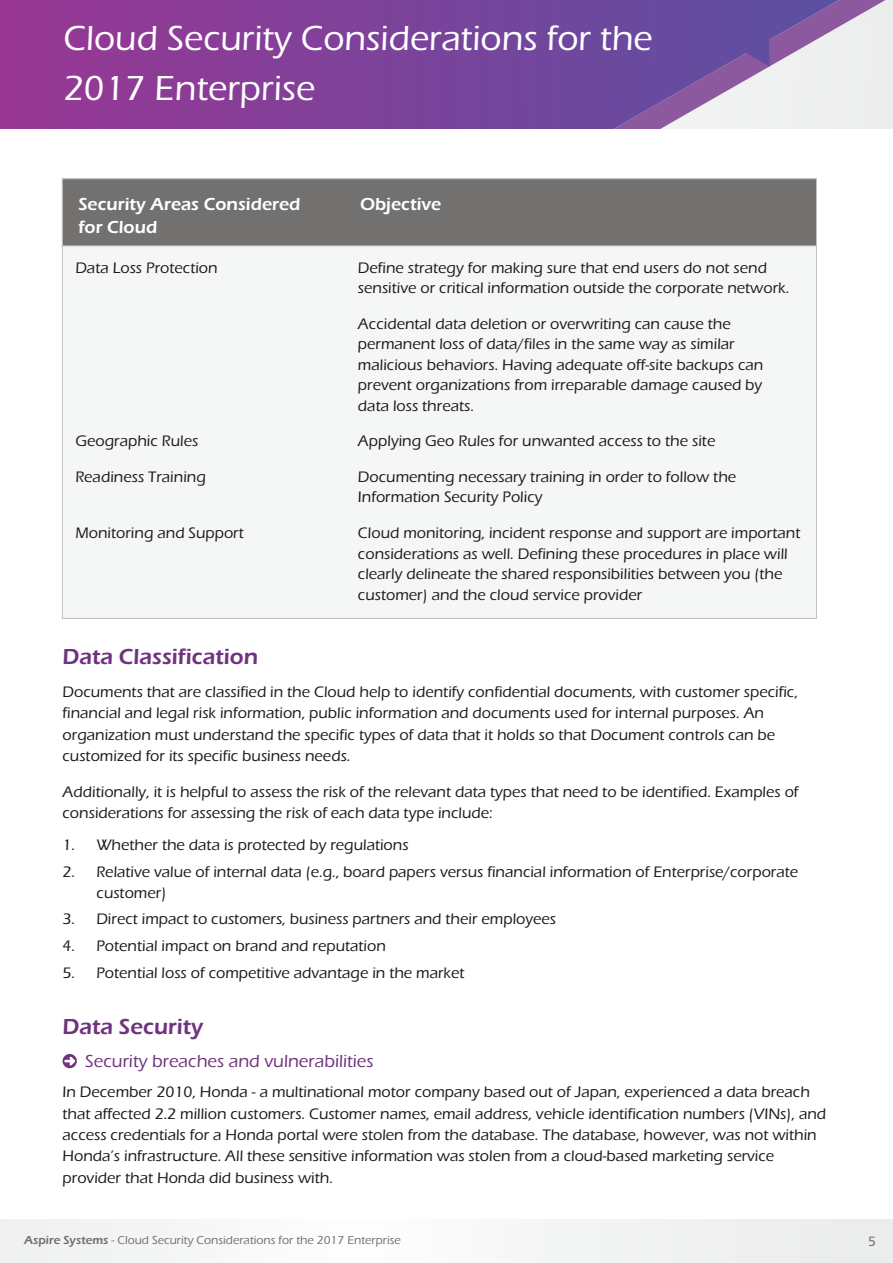
<style>
.page{position:relative;width:893px;height:1263px;background:#fff}
.page>*{position:absolute;margin:0;border:0;box-sizing:border-box;transform-origin:0 0}
.t1{font:500 36px/50.1px "Eras ITC";color:#fff}
.t2{font:600 22.5px "Eras ITC";color:#703380}
.t3{font:600 18px/23.2px "Eras ITC";color:#fff}
.t4{font:500 18px "Eras ITC";color:#703380}
.t5{font:500 15.75px/20.5px "Eras ITC";color:#1f1a17}
.t6{font:13.5px "Humanist 777 BT Roman B";color:#737070}
.t7{font:500 12px "Eras ITC";color:#737070}
.s1{font-weight:600}
</style>
<div class="page">
<div style="left:0;top:1219px;width:849px;height:44px;background:#f4f5f5"></div>
<div style="left:849px;top:1219px;width:44px;height:44px;background:#ebeded"></div>
<svg style="left:842px;top:0;width:47px;height:129px;background:#e4e0e6"></svg>
<svg style="left:0;top:0;width:842px;height:129px;background:#8852a1"></svg>
<div style="left:62px;top:247px;width:755px;height:372px;background:#f5f7f7"></div>
<div style="left:62px;top:178px;width:755px;height:69px;background:#737070"></div>
<svg style="left:63px;top:1054px;width:14px;height:14px"></svg>
<h1 class="t1" style="left:63px;top:16px;width:591px">Cloud Security Considerations for the<br>2017 Enterprise</h1>
<p class="t3" style="left:78px;top:194px;width:224px">Security Areas Considered for Cloud</p>
<p class="t3" style="left:360px;top:194px;width:83px">Objective</p>
<p class="t5" style="left:75px;top:259px;width:144px">Data Loss Protection</p>
<p class="t5" style="left:358px;top:259px;width:433px">Define strategy for making sure that end users do not send sensitive or critical information outside the corporate network.</p>
<p class="t5" style="left:358px;top:315px;width:407px">Accidental data deletion or overwriting can cause the permanent loss of data/files in the same way as similar malicious behaviors. Having adequate off-site backups can prevent organizations from irreparable damage caused by data loss threats.</p>
<p class="t5" style="left:75px;top:432px;width:124px">Geographic Rules</p>
<p class="t5" style="left:358px;top:432px;width:359px">Applying Geo Rules for unwanted access to the site</p>
<p class="t5" style="left:75px;top:468px;width:132px">Readiness Training</p>
<p class="t5" style="left:358px;top:468px;width:380px">Documenting necessary training in order to follow the<br>Information Security Policy</p>
<p class="t5" style="left:75px;top:524px;width:170px">Monitoring and Support</p>
<p class="t5" style="left:358px;top:524px;width:444px">Cloud monitoring, incident response and support are important considerations as well. Defining these procedures in place will clearly delineate the shared responsibilities between you (the customer) and the cloud service provider</p>
<h2 class="t2" style="left:62px;top:648px;width:197px">Data Classification</h2>
<p class="t5" style="left:63px;top:682px;width:737px;line-height:21.5px">Documents that are classified in the Cloud help to identify confidential documents, with customer specific, financial and legal risk information, public information and documents used for internal purposes. An organization must understand the specific types of data that it holds so that Document controls can be customized for its specific business needs.</p>
<p class="t5" style="left:63px;top:782px;width:737px;line-height:21.5px">Additionally, it is helpful to assess the risk of the relevant data types that need to be identified. Examples of considerations for assessing the risk of each data type include:</p>
<p class="t5" style="left:62px;top:837px;width:348px">1. Whether the data is protected by regulations</p>
<p class="t5" style="left:97px;top:863px;width:703px;text-indent:-34px">2. Relative value of internal data (e.g., board papers versus financial information of Enterprise/corporate customer)</p>
<p class="t5" style="left:62px;top:910px;width:495px">3. Direct impact to customers, business partners and their employees</p>
<p class="t5" style="left:62px;top:937px;width:325px">4. Potential impact on brand and reputation</p>
<p class="t5" style="left:62px;top:964px;width:404px">5. Potential loss of competitive advantage in the market</p>
<h2 class="t2" style="left:62px;top:1018px;width:142px">Data Security</h2>
<p class="t4" style="left:85px;top:1055px;width:290px">Security breaches and vulnerabilities</p>
<p class="t5" style="left:63px;top:1083px;width:765px;line-height:21.5px">In December 2010, Honda - a multinational motor company based out of Japan, experienced a data breach that affected 2.2 million customers. Customer names, email address, vehicle identification numbers (VINs), and access credentials for a Honda portal were stolen from the database. The database, however, was not within Honda’s infrastructure. All these sensitive information was stolen from a cloud-based marketing service provider that Honda did business with.</p>
<p class="t7" style="left:24px;top:1236px;width:378px"><span class="s1">Aspire Systems</span> - Cloud Security Considerations for the 2017 Enterprise</p>
<p class="t6" style="left:868px;top:1235px;width:9px">5</p>
</div>
